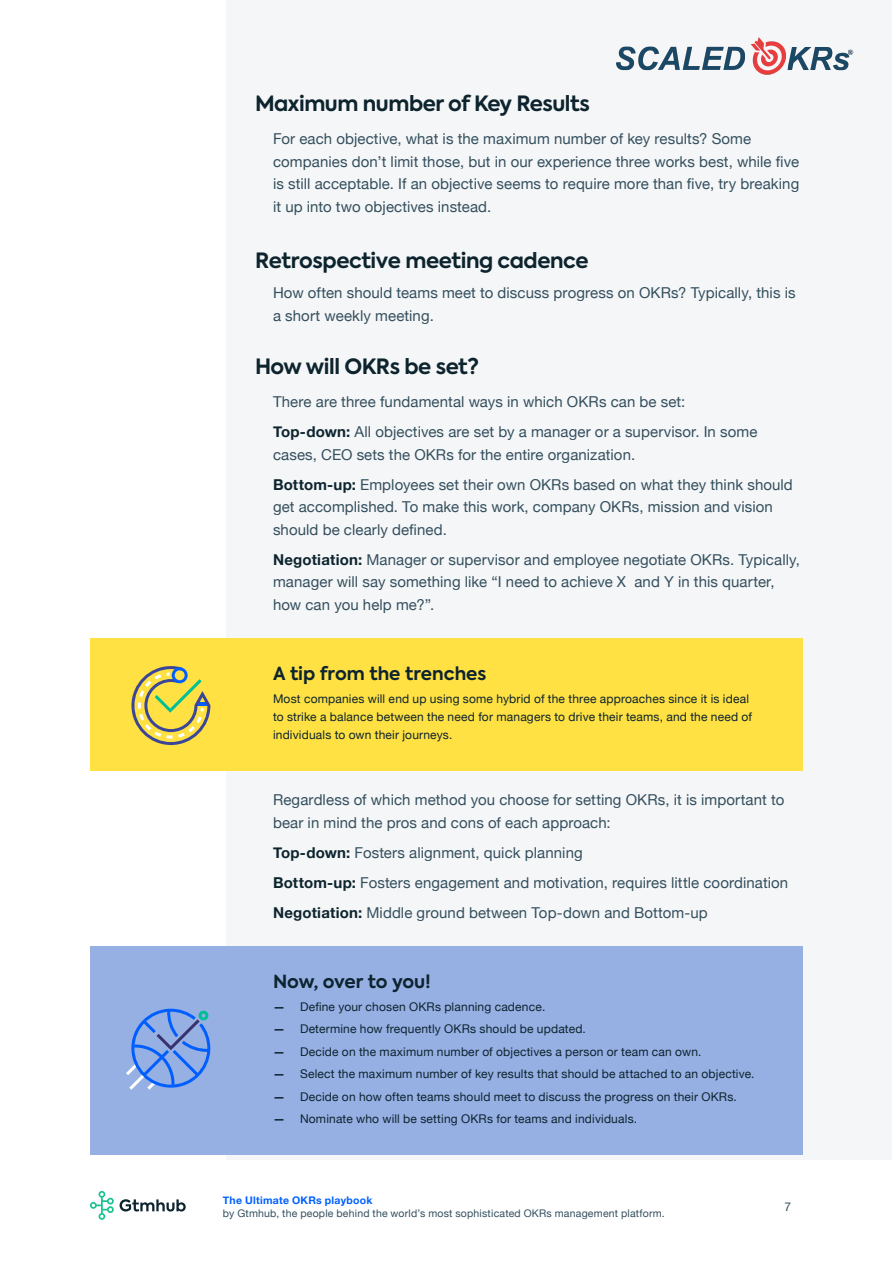
<style>
.page{position:relative;width:893px;height:1263px;background:#fff}
.page>*{position:absolute;margin:0;border:0;box-sizing:border-box;transform-origin:0 0}
.t1{font:700 21px "Axiforma";letter-spacing:-.02em;color:#0d242e}
.t2{font:700 18px "Axiforma";color:#0d232f}
.t3{font:15px/22.5px "Helvetica Neue";letter-spacing:.005em;color:#344f5e}
.t4{font:12px/18px "Helvetica Neue";letter-spacing:.015em;color:#0d232f}
.t5{font:12px "Helvetica Neue";color:#344f5e}
.t6{font:10.5px "Helvetica Neue";letter-spacing:.02em;color:#344f5e}
.t7{font:700 10.5px "Helvetica Neue";letter-spacing:.025em;color:#005fff}
.s1{font-weight:700;color:#0d242e}
.s2{font-weight:700}
</style>
<div class="page">
<svg style="left:90px;top:1191px;width:24px;height:29px"></svg>
<svg style="left:120px;top:1199px;width:66px;height:12px"></svg>
<div style="left:226px;top:0;width:665px;height:1160px;background:#f5f6f7"></div>
<div style="left:90px;top:638px;width:713px;height:53px;background:#ffe143"></div>
<div style="left:90px;top:685px;width:713px;height:86px;background:#ffe143"></div>
<div style="left:90px;top:946px;width:713px;height:52px;background:#96b0e3"></div>
<div style="left:90px;top:993px;width:713px;height:26px;background:#96b0e3"></div>
<div style="left:90px;top:1015px;width:713px;height:26px;background:#96b0e3"></div>
<div style="left:90px;top:1038px;width:713px;height:26px;background:#96b0e3"></div>
<div style="left:90px;top:1060px;width:713px;height:26px;background:#96b0e3"></div>
<div style="left:90px;top:1083px;width:713px;height:26px;background:#96b0e3"></div>
<div style="left:90px;top:1105px;width:713px;height:50px;background:#96b0e3"></div>
<svg style="left:126px;top:1009px;width:84px;height:81px"></svg>
<svg style="left:131px;top:666px;width:79px;height:79px"></svg>
<img style="left:616px;top:37px;width:237px;height:38px">
<h1 class="t1" style="left:255px;top:89px;width:336px">Maximum number of Key Results</h1>
<p class="t3" style="left:273px;top:128px;width:528px">For each objective, what is the maximum number of key results? Some companies don’t limit those, but in our experience three works best, while five is still acceptable. If an objective seems to require more than five, try breaking it up into two objectives instead.</p>
<h1 class="t1" style="left:255px;top:246px;width:335px">Retrospective meeting cadence</h1>
<p class="t3" style="left:273px;top:282px;width:524px">How often should teams meet to discuss progress on OKRs? Typically, this is a short weekly meeting.</p>
<h1 class="t1" style="left:255px;top:352px;width:226px">How will OKRs be set?</h1>
<p class="t3" style="left:273px;top:388px;width:486px;line-height:30px">There are three fundamental ways in which OKRs can be set:<br><span class="s1">Top-down:</span> All objectives are set by a manager or a supervisor. In some</p>
<p class="t3" style="left:273px;top:440px;width:521px;line-height:30px">cases, CEO sets the OKRs for the entire organization.<br><span class="s1">Bottom-up:</span> Employees set their own OKRs based on what they think should</p>
<p class="t3" style="left:273px;top:497px;width:501px">get accomplished. To make this work, company OKRs, mission and vision should be clearly defined.</p>
<p class="t3" style="left:273px;top:549px;width:528px"><span class="s1">Negotiation:</span> Manager or supervisor and employee negotiate OKRs. Typically, manager will say something like “I need to achieve X and Y in this quarter, how can you help me?”.</p>
<p class="t2" style="left:273px;top:662px;width:215px">A tip from the trenches</p>
<p class="t4" style="left:273px;top:690px;width:481px">Most companies will end up using some hybrid of the three approaches since it is ideal to strike a balance between the need for managers to drive their teams, and the need of individuals to own their journeys.</p>
<p class="t3" style="left:273px;top:789px;width:513px">Regardless of which method you choose for setting OKRs, it is important to bear in mind the pros and cons of each approach:</p>
<p class="t3" style="left:273px;top:838px;width:517px;line-height:30px"><span class="s1">Top-down:</span> Fosters alignment, quick planning<br><span class="s1">Bottom-up:</span> Fosters engagement and motivation, requires little coordination<br><span class="s1">Negotiation:</span> Middle ground between Top-down and Bottom-up</p>
<p class="t2" style="left:273px;top:969px;width:159px">Now, over to you!</p>
<p class="t4" style="left:273px;top:998px;width:274px"><span class="s2">—</span> Define your chosen OKRs planning cadence.</p>
<p class="t4" style="left:273px;top:1020px;width:314px"><span class="s2">—</span> Determine how frequently OKRs should be updated.</p>
<p class="t4" style="left:273px;top:1043px;width:430px"><span class="s2">—</span> Decide on the maximum number of objectives a person or team can own.</p>
<p class="t4" style="left:273px;top:1065px;width:483px"><span class="s2">—</span> Select the maximum number of key results that should be attached to an objective.</p>
<p class="t4" style="left:273px;top:1088px;width:465px"><span class="s2">—</span> Decide on how often teams should meet to discuss the progress on their OKRs.</p>
<p class="t4" style="left:273px;top:1110px;width:366px"><span class="s2">—</span> Nominate who will be setting OKRs for teams and individuals.</p>
<p class="t7" style="left:223px;top:1192px;width:151px">The Ultimate OKRs playbook</p>
<p class="t6" style="left:223px;top:1205px;width:443px">by Gtmhub, the people behind the world’s most sophisticated OKRs management platform.</p>
<p class="t5" style="left:784px;top:1198px;width:8px">7</p>
</div>
